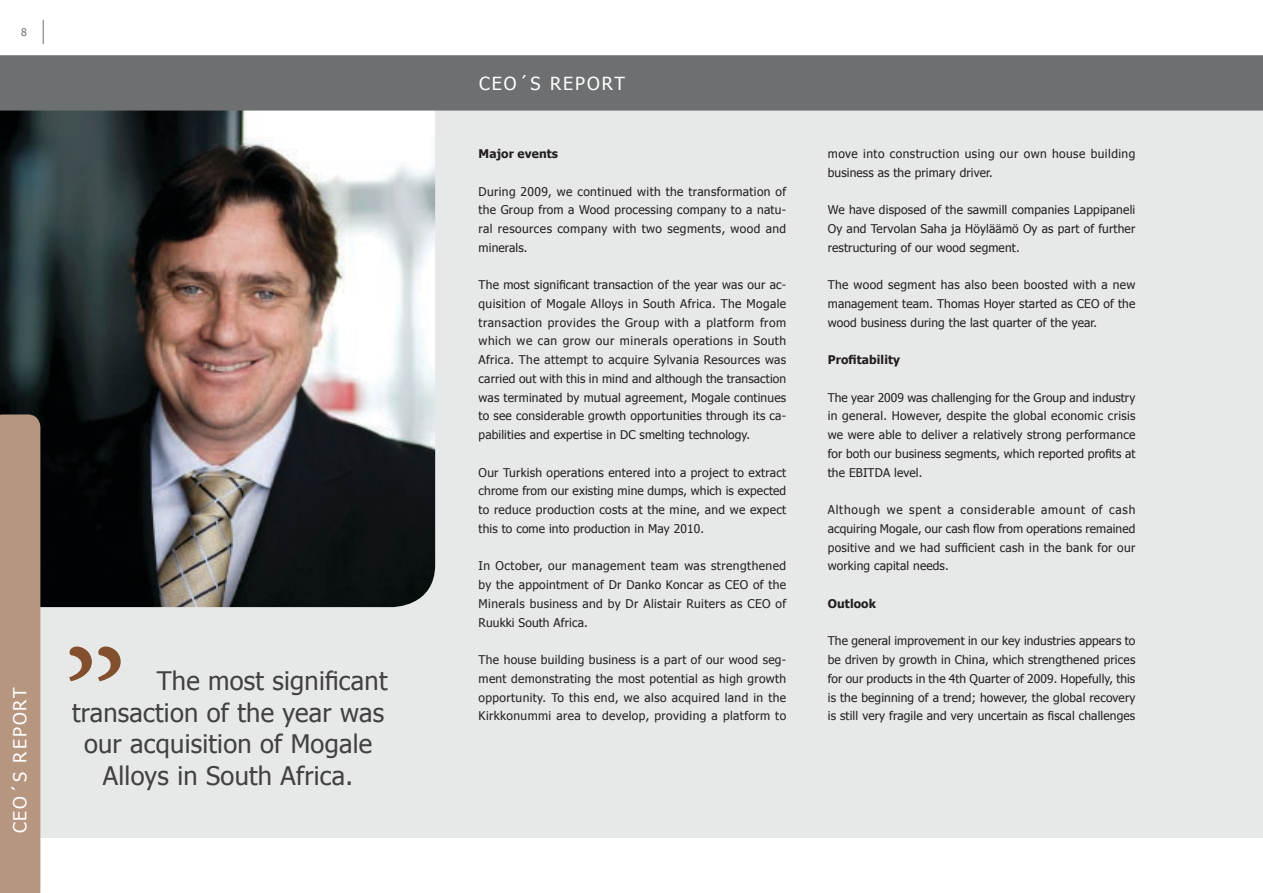
<style>
.page{position:relative;width:1263px;height:893px;background:#fff}
.page>*{position:absolute;margin:0;border:0;box-sizing:border-box;transform-origin:0 0}
.t1{font:25.5px "Tahoma";letter-spacing:.01em;color:#414142}
.t2{font:18px "Tahoma";letter-spacing:.11em;color:#fff}
.t3{font:12px/18.8px "Tahoma";letter-spacing:.01em;color:#231f20;text-align:justify}
.t4{font:12px/18.8px "Tahoma";letter-spacing:.035em;color:#231f20}
.t5{font:700 12px "Tahoma";letter-spacing:.01em;color:#231f20}
.t6{font:10.5px "Tahoma";color:#6d6f71}
</style>
<div class="page">
<svg style="left:43px;top:20px;width:1px;height:24px"></svg>
<div style="left:0;top:55px;width:1263px;height:783px;background:#e7e8e8"></div>
<svg style="left:69px;top:646px;width:52px;height:35px"></svg>
<img style="left:0;top:111px;width:435px;height:496px">
<div style="left:0;top:55px;width:1263px;height:56px;background:#6d6f71"></div>
<div style="left:0;top:414px;width:40px;height:479px;background:#b7967f"></div>
<p class="t6" style="left:21px;top:26px;width:7px">8</p>
<h2 class="t2" style="left:9px;top:833px;width:147px;rotate:-90deg">CEO´s REPORT</h2>
<h1 class="t1" style="left:157px;top:665px;width:232px">The most significant</h1>
<h1 class="t1" style="left:72px;top:696px;width:314px">transaction of the year was</h1>
<h1 class="t1" style="left:84px;top:728px;width:290px">our acquisition of Mogale</h1>
<h1 class="t1" style="left:103px;top:759px;width:252px">Alloys in South Africa.</h1>
<h2 class="t2" style="left:479px;top:72px;width:147px">CEO´s REPORT</h2>
<p class="t5" style="left:479px;top:146px;width:81px">Major events</p>
<p class="t3" style="left:479px;top:181px;width:309px">During 2009, we continued with the transformation of the Group from a Wood processing company to a natu&shy;ral resources company with two segments, wood and minerals.</p>
<p class="t3" style="left:479px;top:275px;width:309px">The most significant transaction of the year was our ac&shy;quisition of Mogale Alloys in South Africa. The Mogale transaction provides the Group with a platform from which we can grow our minerals operations in South Africa. The attempt to acquire Sylvania Resources was carried out with this in mind and although the transaction was terminated by mutual agreement, Mogale continues to see considerable growth opportunities through its ca&shy;pabilities and expertise in DC smelting technology.</p>
<p class="t3" style="left:479px;top:463px;width:309px">Our Turkish operations entered into a project to extract chrome from our existing mine dumps, which is expected to reduce production costs at the mine, and we expect this to come into production in May 2010.</p>
<p class="t3" style="left:479px;top:556px;width:309px">In October, our management team was strengthened by the appointment of Dr Danko Koncar as CEO of the Minerals business and by Dr Alistair Ruiters as CEO of Ruukki South Africa.</p>
<p class="t3" style="left:479px;top:650px;width:309px">The house building business is a part of our wood seg&shy;ment demonstrating the most potential as high growth opportunity. To this end, we also acquired land in the Kirkkonummi area to develop, providing a platform to</p>
<p class="t4" style="left:828px;top:144px;width:309px">move into construction using our own house building business as the primary driver.</p>
<p class="t3" style="left:828px;top:200px;width:309px">We have disposed of the sawmill companies Lappipaneli Oy and Tervolan Saha ja Höyläämö Oy as part of further restructuring of our wood segment.</p>
<p class="t3" style="left:828px;top:275px;width:309px">The wood segment has also been boosted with a new management team. Thomas Hoyer started as CEO of the wood business during the last quarter of the year.</p>
<p class="t5" style="left:828px;top:352px;width:74px">Profitability</p>
<p class="t3" style="left:828px;top:387px;width:309px">The year 2009 was challenging for the Group and industry in general. However, despite the global economic crisis we were able to deliver a relatively strong performance for both our business segments, which reported profits at the EBITDA level.</p>
<p class="t3" style="left:828px;top:500px;width:309px">Although we spent a considerable amount of cash acquiring Mogale, our cash flow from operations remained positive and we had sufficient cash in the bank for our working capital needs.</p>
<p class="t5" style="left:828px;top:596px;width:50px">Outlook</p>
<p class="t3" style="left:828px;top:631px;width:309px">The general improvement in our key industries appears to be driven by growth in China, which strengthened prices for our products in the 4th Quarter of 2009. Hopefully, this is the beginning of a trend; however, the global recovery is still very fragile and very uncertain as fiscal challenges</p>
</div>
